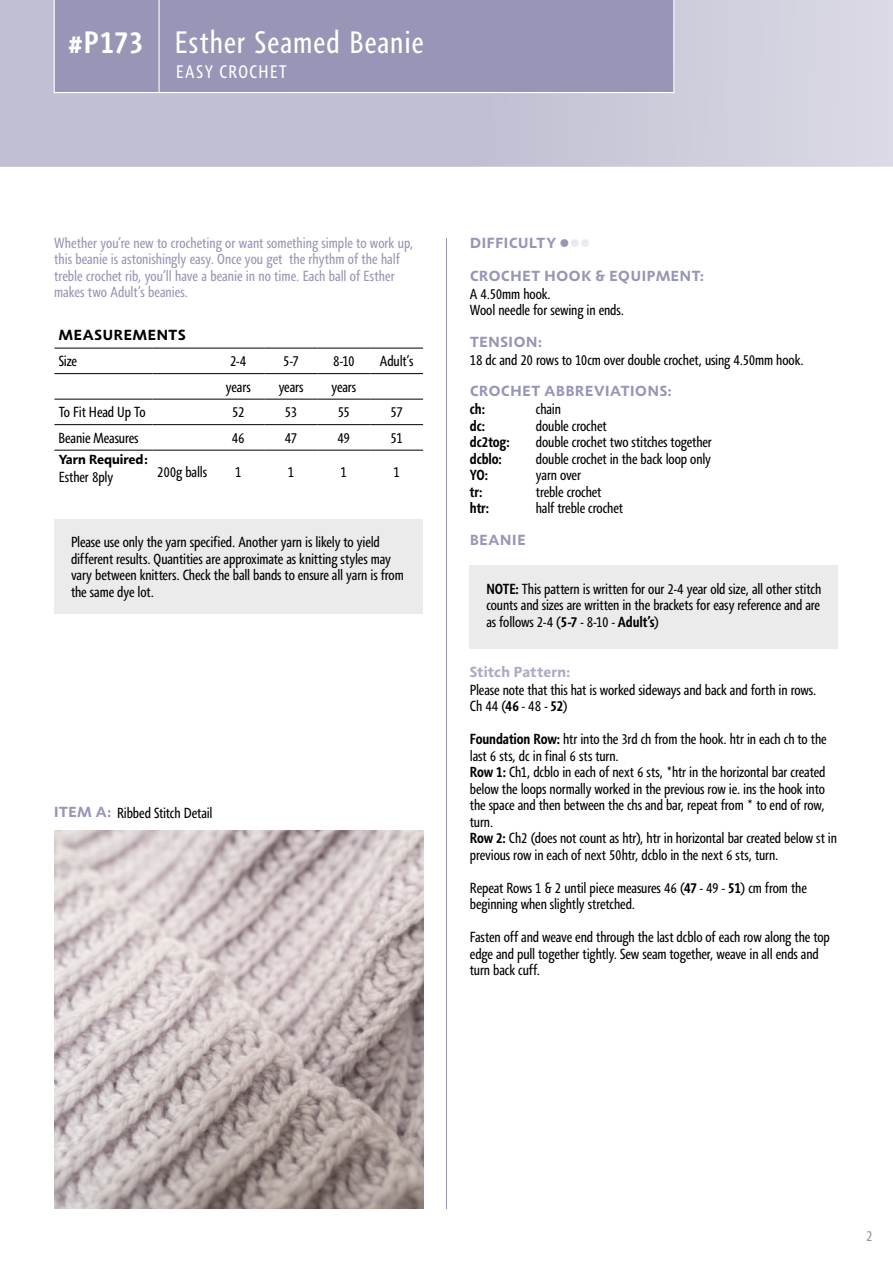
<style>
.page{position:relative;width:893px;height:1263px;background:#fff}
.page>*{position:absolute;margin:0;border:0;box-sizing:border-box;transform-origin:0 0}
.t1{font:condensed 31.8px "Agilita LT Pro";letter-spacing:.035em;color:#fff}
.t2{font:700 condensed 31.8px "Agilita LT Pro";color:#fff}
.t3{font:condensed 18.6px "Agilita LT Pro";letter-spacing:.075em;color:#fff}
.t4{font:condensed 15px/16.5px "Agilita LT Pro";letter-spacing:-.01em;color:#000}
.t5{font:condensed 15px/16.5px "Agilita LT Pro";color:#9796b6}
.t6{font:700 15px "Agilita LT Pro";letter-spacing:.045em;color:#9796b6}
.t7{font:700 condensed 15px "Agilita LT Pro";letter-spacing:-.005em;color:#000}
.t8{font:700 15px "Agilita LT Pro";letter-spacing:.01em;color:#acabc4}
.t9{font:700 15px "Agilita LT Pro";letter-spacing:.055em;color:#000}
.t10{font:condensed 15px "Agilita LT Pro";color:#939598}
.t11{font:700 13.5px "Agilita LT Pro";color:#000}
.s1{font-weight:700;font-stretch:normal;color:#9796b6}
.s2{color:#eaeaf0}
.s3{font-weight:700}
</style>
<div class="page">
<hr style="left:446px;top:238px;width:1px;height:971px;background:#9796b6">
<svg style="left:0;top:0;width:893px;height:167px;background:#c9c8d9"></svg>
<div style="left:54px;top:0;width:620px;height:93px;background:#9796b6"></div>
<hr style="left:159px;top:0;width:1px;height:93px;background:#fff">
<div style="left:54px;top:519px;width:369px;height:95px;background:#ebebec"></div>
<hr style="left:54px;top:450px;width:98px;height:1px;background:#000">
<hr style="left:152px;top:450px;width:60px;height:1px;background:#000">
<hr style="left:212px;top:450px;width:53px;height:1px;background:#000">
<hr style="left:265px;top:450px;width:53px;height:1px;background:#000">
<hr style="left:318px;top:450px;width:52px;height:1px;background:#000">
<hr style="left:370px;top:450px;width:53px;height:1px;background:#000">
<hr style="left:54px;top:348px;width:98px;height:1px;background:#000">
<hr style="left:152px;top:348px;width:60px;height:1px;background:#000">
<hr style="left:212px;top:348px;width:53px;height:1px;background:#000">
<hr style="left:265px;top:348px;width:53px;height:1px;background:#000">
<hr style="left:318px;top:348px;width:52px;height:1px;background:#000">
<hr style="left:370px;top:348px;width:53px;height:1px;background:#000">
<hr style="left:54px;top:373px;width:98px;height:1px;background:#000">
<hr style="left:152px;top:373px;width:60px;height:1px;background:#000">
<hr style="left:212px;top:373px;width:53px;height:1px;background:#000">
<hr style="left:265px;top:373px;width:53px;height:1px;background:#000">
<hr style="left:318px;top:373px;width:52px;height:1px;background:#000">
<hr style="left:370px;top:373px;width:53px;height:1px;background:#000">
<hr style="left:54px;top:399px;width:98px;height:1px;background:#000">
<hr style="left:152px;top:399px;width:60px;height:1px;background:#000">
<hr style="left:212px;top:399px;width:53px;height:1px;background:#000">
<hr style="left:265px;top:399px;width:53px;height:1px;background:#000">
<hr style="left:318px;top:399px;width:52px;height:1px;background:#000">
<hr style="left:370px;top:399px;width:53px;height:1px;background:#000">
<hr style="left:54px;top:424px;width:98px;height:1px;background:#000">
<hr style="left:152px;top:424px;width:60px;height:1px;background:#000">
<hr style="left:212px;top:424px;width:53px;height:1px;background:#000">
<hr style="left:265px;top:424px;width:53px;height:1px;background:#000">
<hr style="left:318px;top:424px;width:52px;height:1px;background:#000">
<hr style="left:370px;top:424px;width:53px;height:1px;background:#000">
<div style="left:469px;top:566px;width:369px;height:83px;background:#ebebec"></div>
<img style="left:54px;top:831px;width:369px;height:378px">
<h1 class="t2" style="left:69px;top:20px;width:76px">#P173</h1>
<h1 class="t1" style="left:175px;top:21px;width:250px">Esther Seamed Beanie</h1>
<p class="t3" style="left:176px;top:59px;width:112px">EASY CROCHET</p>
<p class="t5" style="left:54px;top:234px;width:361px">Whether you’re new to crocheting or want something simple to work up, this beanie is astonishingly easy. Once you get the rhythm of the half treble crochet rib, you’ll have a beanie in no time. Each ball of Esther makes two Adult’s beanies.</p>
<p class="t9" style="left:59px;top:324px;width:128px">MEASUREMENTS</p>
<p class="t4" style="left:59px;top:353px;width:20px">Size</p>
<p class="t4" style="left:230px;top:353px;width:18px">2-4</p>
<p class="t4" style="left:283px;top:353px;width:18px">5-7</p>
<p class="t4" style="left:333px;top:353px;width:23px">8-10</p>
<p class="t4" style="left:380px;top:353px;width:35px">Adult’s</p>
<p class="t4" style="left:226px;top:379px;width:26px">years</p>
<p class="t4" style="left:279px;top:379px;width:26px">years</p>
<p class="t4" style="left:331px;top:379px;width:26px">years</p>
<p class="t4" style="left:59px;top:404px;width:88px">To Fit Head Up To</p>
<p class="t4" style="left:232px;top:404px;width:14px">52</p>
<p class="t4" style="left:285px;top:404px;width:14px">53</p>
<p class="t4" style="left:338px;top:404px;width:14px">55</p>
<p class="t4" style="left:390px;top:404px;width:14px">57</p>
<p class="t4" style="left:59px;top:430px;width:81px">Beanie Measures</p>
<p class="t4" style="left:232px;top:430px;width:15px">46</p>
<p class="t4" style="left:285px;top:430px;width:14px">47</p>
<p class="t4" style="left:338px;top:430px;width:14px">49</p>
<p class="t4" style="left:390px;top:430px;width:14px">51</p>
<p class="t11" style="left:59px;top:450px;width:91px">Yarn Required:</p>
<p class="t4" style="left:59px;top:469px;width:56px">Esther 8ply</p>
<p class="t4" style="left:157px;top:464px;width:51px">200g balls</p>
<p class="t4" style="left:235px;top:464px;width:8px">1</p>
<p class="t4" style="left:288px;top:464px;width:8px">1</p>
<p class="t4" style="left:341px;top:464px;width:8px">1</p>
<p class="t4" style="left:393px;top:464px;width:8px">1</p>
<p class="t4" style="left:71px;top:534px;width:334px">Please use only the yarn specified. Another yarn is likely to yield different results. Quantities are approximate as knitting styles may vary between knitters. Check the ball bands to ensure all yarn is from the same dye lot.</p>
<p class="t4" style="left:54px;top:805px;width:160px"><span class="s1">ITEM A:</span> Ribbed Stitch Detail</p>
<p class="t6" style="left:470px;top:231px;width:122px">DIFFICULTY ●<span class="s2">●●</span></p>
<p class="t6" style="left:470px;top:264px;width:235px">CROCHET HOOK &amp; EQUIPMENT:</p>
<p class="t4" style="left:470px;top:285px;width:156px">A 4.50mm hook.<br>Wool needle for sewing in ends.</p>
<p class="t6" style="left:470px;top:330px;width:73px">TENSION:</p>
<p class="t4" style="left:470px;top:351px;width:335px">18 dc and 20 rows to 10cm over double crochet, using 4.50mm hook.</p>
<p class="t6" style="left:470px;top:380px;width:203px">CROCHET ABBREVIATIONS:</p>
<p class="t7" style="left:470px;top:398px;width:17px">ch:</p>
<p class="t4" style="left:536px;top:401px;width:27px">chain</p>
<p class="t7" style="left:470px;top:415px;width:17px">dc:</p>
<p class="t4" style="left:536px;top:417px;width:72px">double crochet</p>
<p class="t7" style="left:470px;top:431px;width:41px">dc2tog:</p>
<p class="t4" style="left:536px;top:434px;width:178px">double crochet two stitches together</p>
<p class="t7" style="left:470px;top:448px;width:33px">dcblo:</p>
<p class="t4" style="left:536px;top:450px;width:177px">double crochet in the back loop only</p>
<p class="t7" style="left:470px;top:464px;width:20px">YO:</p>
<p class="t4" style="left:536px;top:467px;width:47px">yarn over</p>
<p class="t7" style="left:470px;top:481px;width:14px">tr:</p>
<p class="t4" style="left:536px;top:483px;width:67px">treble crochet</p>
<p class="t7" style="left:470px;top:497px;width:21px">htr:</p>
<p class="t4" style="left:536px;top:500px;width:89px">half treble crochet</p>
<p class="t6" style="left:470px;top:528px;width:57px">BEANIE</p>
<p class="t4" style="left:486px;top:580px;width:336px;text-align:justify"><span class="s3">NOTE:</span> This pattern is written for our 2-4 year old size, all other stitch counts and sizes are written in the brackets for easy reference and are as follows 2-4 (<span class="s3">5-7</span> - 8-10 - <span class="s3">Adult’s</span>)</p>
<p class="t8" style="left:470px;top:660px;width:102px">Stitch Pattern:</p>
<p class="t4" style="left:470px;top:681px;width:348px">Please note that this hat is worked sideways and back and forth in rows.<br>Ch 44 (<span class="s3">46</span> - 48 - <span class="s3">52</span>)</p>
<p class="t4" style="left:470px;top:731px;width:369px"><span class="s3">Foundation Row:</span> htr into the 3rd ch from the hook. htr in each ch to the last 6 sts, dc in final 6 sts turn.<br><span class="s3">Row 1:</span> Ch1, dcblo in each of next 6 sts, *htr in the horizontal bar created below the loops normally worked in the previous row ie. ins the hook into the space and then between the chs and bar, repeat from * to end of row, turn.<br><span class="s3">Row 2:</span> Ch2 (does not count as htr), htr in horizontal bar created below st in previous row in each of next 50htr, dcblo in the next 6 sts, turn.</p>
<p class="t4" style="left:470px;top:879px;width:338px">Repeat Rows 1 &amp; 2 until piece measures 46 (<span class="s3">47</span> - 49 - <span class="s3">51</span>) cm from the beginning when slightly stretched.</p>
<p class="t4" style="left:470px;top:929px;width:361px">Fasten off and weave end through the last dcblo of each row along the top edge and pull together tightly. Sew seam together, weave in all ends and turn back cuff.</p>
<p class="t10" style="left:866px;top:1225px;width:8px">2</p>
</div>
